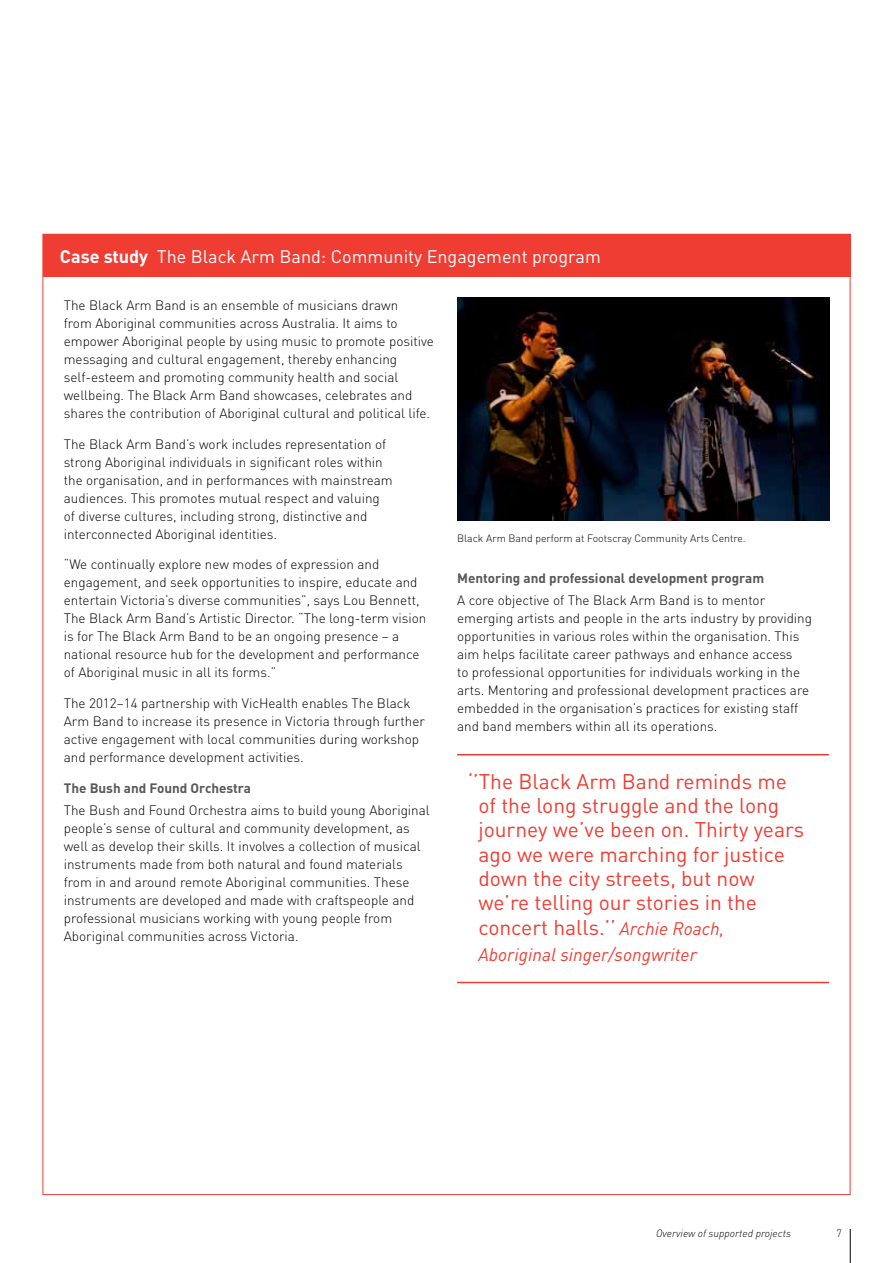
<style>
.page{position:relative;width:893px;height:1263px;background:#fff}
.page>*{position:absolute;margin:0;border:0;box-sizing:border-box;transform-origin:0 0}
.t1{font:21px/24.3px "DIN";color:#ef3d33}
.t2{font:18px "DIN";color:#fff}
.t3{font:italic 18px "DIN";color:#ef3d33}
.t4{font:300 13.5px/18px "DIN";color:#000}
.t5{font:700 13.5px "DIN";color:#58585b}
.t6{font:300 10.5px "DIN";color:#000}
.t7{font:italic 300 10.5px "DIN";color:#000}
.s1{font-weight:700}
.s2{font-style:italic;font-size:18px}
</style>
<div class="page">
<hr style="left:850px;top:1229px;width:1px;height:34px;background:#000">
<div style="left:43px;top:234px;width:807px;height:43px;background:#ef3d33"></div>
<hr style="left:457px;top:754px;width:372px;height:1px;background:#ef3d33">
<hr style="left:457px;top:982px;width:372px;height:1px;background:#ef3d33">
<img style="left:457px;top:298px;width:372px;height:223px">
<h2 class="t2" style="left:60px;top:245px;width:542px"><span class="s1">Case study</span> The Black Arm Band: Community Engagement program</h2>
<p class="t4" style="left:64px;top:296px;width:372px">The Black Arm Band is an ensemble of musicians drawn<br>from Aboriginal communities across Australia. It aims to empower Aboriginal people by using music to promote positive messaging and cultural engagement, thereby enhancing self-esteem and promoting community health and social wellbeing. The Black Arm Band showcases, celebrates and shares the contribution of Aboriginal cultural and political life.</p>
<p class="t4" style="left:64px;top:435px;width:330px">The Black Arm Band’s work includes representation of strong Aboriginal individuals in significant roles within the organisation, and in performances with mainstream audiences. This promotes mutual respect and valuing of diverse cultures, including strong, distinctive and interconnected Aboriginal identities.</p>
<p class="t4" style="left:64px;top:555px;width:364px">“We continually explore new modes of expression and engagement, and seek opportunities to inspire, educate and entertain Victoria’s diverse communities”, says Lou Bennett, The Black Arm Band’s Artistic Director. “The long-term vision is for The Black Arm Band to be an ongoing presence – a national resource hub for the development and performance of Aboriginal music in all its forms.”</p>
<p class="t4" style="left:64px;top:694px;width:363px">The 2012–14 partnership with VicHealth enables The Black Arm Band to increase its presence in Victoria through further active engagement with local communities during workshop and performance development activities.</p>
<p class="t5" style="left:64px;top:779px;width:189px">The Bush and Found Orchestra</p>
<p class="t4" style="left:64px;top:801px;width:367px">The Bush and Found Orchestra aims to build young Aboriginal people’s sense of cultural and community development, as well as develop their skills. It involves a collection of musical instruments made from both natural and found materials from in and around remote Aboriginal communities. These instruments are developed and made with craftspeople and professional musicians working with young people from Aboriginal communities across Victoria.</p>
<p class="t6" style="left:457px;top:532px;width:290px">Black Arm Band perform at Footscray Community Arts Centre.</p>
<p class="t5" style="left:457px;top:569px;width:309px">Mentoring and professional development program</p>
<p class="t4" style="left:457px;top:591px;width:356px">A core objective of The Black Arm Band is to mentor emerging artists and people in the arts industry by providing opportunities in various roles within the organisation. This aim helps facilitate career pathways and enhance access<br>to professional opportunities for individuals working in the arts. Mentoring and professional development practices are embedded in the organisation’s practices for existing staff and band members within all its operations.</p>
<h1 class="t1" style="left:478px;top:769px;width:327px;text-indent:-11px">‘’The Black Arm Band reminds me of the long struggle and the long journey we’ve been on. Thirty years ago we were marching for justice down the city streets, but now we’re telling our stories in the concert halls.’’ <span class="s2">Archie Roach,</span></h1>
<h2 class="t3" style="left:478px;top:943px;width:220px">Aboriginal singer/songwriter</h2>
<p class="t7" style="left:656px;top:1227px;width:136px">Overview of supported projects</p>
<p class="t6" style="left:836px;top:1227px;width:7px">7</p>
</div>
